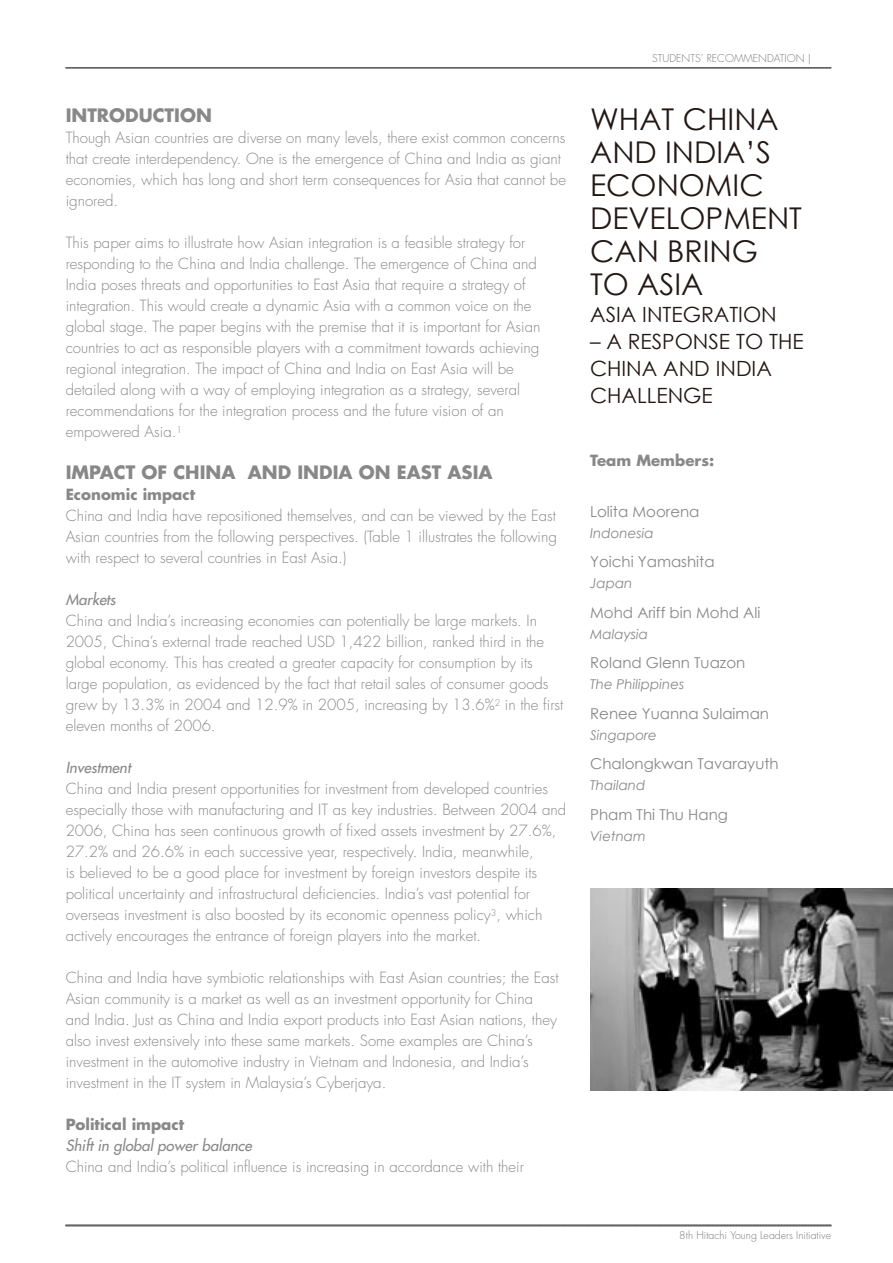
<style>
.page{position:relative;width:893px;height:1263px;background:#fff}
.page>*{position:absolute;margin:0;border:0;box-sizing:border-box;transform-origin:0 0}
.t1{font:30px/33px "Century Gothic";color:#221815}
.t2{font:21px/27px "Century Gothic";color:#221815}
.t3{font:700 18px "Futura";color:#888}
.t4{font:300 15px/21px "Futura";color:#888}
.t5{font:15px "Century Gothic";color:#888}
.t6{font:italic 15px "Futura";color:#888}
.t7{font:700 15px "Futura";color:#888}
.t8{font:italic 13.5px "Century Gothic";color:#888}
.t9{font:300 10.5px "Futura";color:#7d7c7d}
</style>
<div class="page">
<svg style="left:66px;top:67px;width:765px;height:2px;background:#7a7979"></svg>
<svg style="left:66px;top:1224px;width:765px;height:2px;background:#838282"></svg>
<img style="left:590px;top:888px;width:303px;height:203px">
<p class="t3" style="left:66px;top:104px;width:148px">INTRODUCTION</p>
<p class="t4" style="left:66px;top:128px;width:502px">Though Asian countries are diverse on many levels, there exist common concerns that create interdependency. One is the emergence of China and India as giant economies, which has long and short term consequences for Asia that cannot be ignored.</p>
<p class="t4" style="left:66px;top:233px;width:476px">This paper aims to illustrate how Asian integration is a feasible strategy for responding to the China and India challenge. The emergence of China and India poses threats and opportunities to East Asia that require a strategy of integration. This would create a dynamic Asia with a common voice on the global stage. The paper begins with the premise that it is important for Asian countries to act as responsible players with a commitment towards achieving regional integration. The impact of China and India on East Asia will be detailed along with a way of employing integration as a strategy, several recommendations for the integration process and the future vision of an empowered Asia.<sup>1</sup></p>
<p class="t3" style="left:66px;top:461px;width:428px">IMPACT OF CHINA AND INDIA ON EAST ASIA</p>
<p class="t7" style="left:66px;top:485px;width:131px">Economic impact</p>
<p class="t4" style="left:66px;top:506px;width:493px;text-align:justify">China and India have repositioned themselves, and can be viewed by the East Asian countries from the following perspectives. (Table 1 illustrates the following with respect to several countries in East Asia.)</p>
<p class="t6" style="left:66px;top:590px;width:51px">Markets</p>
<p class="t4" style="left:66px;top:611px;width:499px">China and India’s increasing economies can potentially be large markets. In 2005, China’s external trade reached USD 1,422 billion, ranked third in the global economy. This has created a greater capacity for consumption by its large population, as evidenced by the fact that retail sales of consumer goods grew by 13.3% in 2004 and 12.9% in 2005, increasing by 13.6%<sup>2</sup> in the first eleven months of 2006.</p>
<p class="t6" style="left:66px;top:758px;width:66px">Investment</p>
<p class="t4" style="left:66px;top:779px;width:502px">China and India present opportunities for investment from developed countries especially those with manufacturing and IT as key industries. Between 2004 and 2006, China has seen continuous growth of fixed assets investment by 27.6%, 27.2% and 26.6% in each successive year, respectively. India, meanwhile,<br>is believed to be a good place for investment by foreign investors despite its political uncertainty and infrastructural deficiencies. India’s vast potential for overseas investment is also boosted by its economic openness policy<sup>3</sup>, which actively encourages the entrance of foreign players into the market.</p>
<p class="t4" style="left:66px;top:968px;width:494px">China and India have symbiotic relationships with East Asian countries; the East Asian community is a market as well as an investment opportunity for China and India. Just as China and India export products into East Asian nations, they also invest extensively into these same markets. Some examples are China’s investment in the automotive industry in Vietnam and Indonesia, and India’s investment in the IT system in Malaysia’s Cyberjaya.</p>
<p class="t7" style="left:66px;top:1115px;width:120px">Political impact</p>
<p class="t6" style="left:66px;top:1136px;width:188px">Shift in global power balance</p>
<p class="t4" style="left:66px;top:1157px;width:460px">China and India’s political influence is increasing in accordance with their</p>
<p class="t9" style="left:652px;top:52px;width:161px">STUDENTS’ RECOMMENDATION |</p>
<h1 class="t1" style="left:590px;top:103px;width:213px">WHAT CHINA<br>AND INDIA’S<br>ECONOMIC<br>DEVELOPMENT<br>CAN BRING<br>TO ASIA</h1>
<h2 class="t2" style="left:590px;top:301px;width:188px">ASIA INTEGRATION</h2>
<h2 class="t2" style="left:590px;top:328px;width:215px">– A RESPONSE TO THE<br>CHINA AND INDIA<br>CHALLENGE</h2>
<p class="t7" style="left:590px;top:451px;width:126px">Team Members:</p>
<p class="t5" style="left:590px;top:501px;width:111px">Lolita Moorena</p>
<p class="t8" style="left:590px;top:523px;width:65px">Indonesia</p>
<p class="t5" style="left:590px;top:551px;width:126px">Yoichi Yamashita</p>
<p class="t8" style="left:590px;top:574px;width:44px">Japan</p>
<p class="t5" style="left:590px;top:602px;width:172px">Mohd Ariff bin Mohd Ali</p>
<p class="t8" style="left:590px;top:625px;width:59px">Malaysia</p>
<p class="t5" style="left:590px;top:652px;width:157px">Roland Glenn Tuazon</p>
<p class="t8" style="left:590px;top:675px;width:96px">The Philippines</p>
<p class="t5" style="left:590px;top:703px;width:180px">Renee Yuanna Sulaiman</p>
<p class="t8" style="left:590px;top:726px;width:68px">Singapore</p>
<p class="t5" style="left:590px;top:753px;width:190px">Chalongkwan Tavarayuth</p>
<p class="t8" style="left:590px;top:776px;width:57px">Thailand</p>
<p class="t5" style="left:590px;top:804px;width:139px">Pham Thi Thu Hang</p>
<p class="t8" style="left:590px;top:827px;width:57px">Vietnam</p>
<p class="t9" style="left:679px;top:1228px;width:153px">8th Hitachi Young Leaders Initiative</p>
</div>
